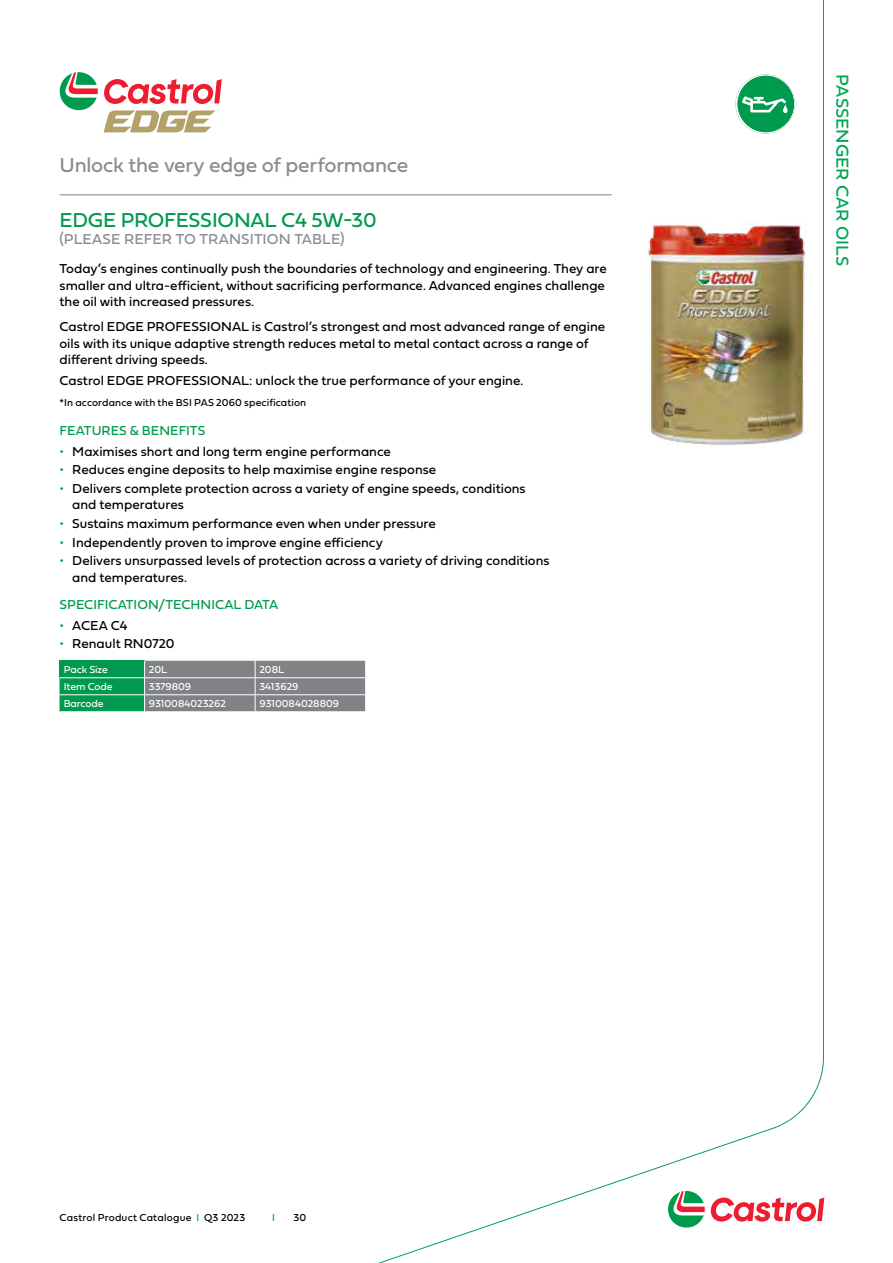
<style>
.page{position:relative;width:893px;height:1263px;background:#fff}
.page>*{position:absolute;margin:0;border:0;box-sizing:border-box;transform-origin:0 0}
.t1{font:21px "Fieldwork Geo Regular";letter-spacing:-.01em;color:#8a8c8e}
.t2{font:21px "Fieldwork Geo Regular";letter-spacing:-.01em;color:#009a4e}
.t3{font:18px "Fieldwork Geo Regular";color:#00a651}
.t4{font:15px "Fieldwork Geo Regular";letter-spacing:.005em;color:#8a8c8e}
.t5{font:13.5px/16.5px "Fieldwork Geo Regular";color:#000}
.t6{font:13.5px "Fieldwork Geo Regular";color:#009a4e}
.t7{font:10.5px "Fieldwork Geo Regular";letter-spacing:.01em;color:#000}
.t8{font:10.5px "Fieldwork Geo Regular";color:#fff}
.t9{font:10.5px "Fieldwork Geo Regular";color:#00a450}
.s1{color:#009a4e}
.s2{color:#00a450}
</style>
<div class="page">
<svg style="left:668px;top:1191px;width:37px;height:37px"></svg>
<svg style="left:711px;top:1197px;width:113px;height:24px"></svg>
<hr style="left:60px;top:194px;width:552px;height:2px;background:#a7a9ac">
<svg style="left:60px;top:661px;width:306px;height:50px;background:#658f7d"></svg>
<img style="left:647px;top:222px;width:159px;height:223px">
<svg style="left:60px;top:72px;width:38px;height:39px"></svg>
<svg style="left:104px;top:79px;width:118px;height:25px"></svg>
<svg style="left:104px;top:110px;width:112px;height:22px"></svg>
<svg style="left:736px;top:74px;width:59px;height:60px"></svg>
<h1 class="t1" style="left:60px;top:148px;width:350px">Unlock the very edge of performance</h1>
<h1 class="t2" style="left:60px;top:204px;width:319px">EDGE PROFESSIONAL C4 5W-30</h1>
<p class="t4" style="left:60px;top:227px;width:287px">(PLEASE REFER TO TRANSITION TABLE)</p>
<p class="t5" style="left:60px;top:260px;width:549px">Today’s engines continually push the boundaries of technology and engineering. They are smaller and ultra-efficient, without sacrificing performance. Advanced engines challenge the oil with increased pressures.</p>
<p class="t5" style="left:60px;top:318px;width:547px">Castrol EDGE PROFESSIONAL is Castrol’s strongest and most advanced range of engine oils with its unique adaptive strength reduces metal to metal contact across a range of different driving speeds.</p>
<p class="t5" style="left:60px;top:372px;width:465px">Castrol EDGE PROFESSIONAL: unlock the true performance of your engine.</p>
<p class="t7" style="left:60px;top:394px;width:248px">*In accordance with the BSI PAS 2060 specification</p>
<p class="t6" style="left:60px;top:420px;width:147px">FEATURES &amp; BENEFITS</p>
<p class="t5" style="left:60px;top:442px;width:333px"><span class="s1">•</span> Maximises short and long term engine performance</p>
<p class="t5" style="left:60px;top:461px;width:378px"><span class="s1">•</span> Reduces engine deposits to help maximise engine response</p>
<p class="t5" style="left:72px;top:480px;width:455px;text-indent:-13px"><span class="s1">•</span> Delivers complete protection across a variety of engine speeds, conditions and temperatures</p>
<p class="t5" style="left:60px;top:515px;width:378px"><span class="s1">•</span> Sustains maximum performance even when under pressure</p>
<p class="t5" style="left:60px;top:533px;width:325px"><span class="s1">•</span> Independently proven to improve engine efficiency</p>
<p class="t5" style="left:72px;top:552px;width:479px;text-indent:-13px"><span class="s1">•</span> Delivers unsurpassed levels of protection across a variety of driving conditions and temperatures.</p>
<p class="t6" style="left:60px;top:594px;width:220px">SPECIFICATION/TECHNICAL DATA</p>
<p class="t5" style="left:60px;top:616px;width:70px"><span class="s1">•</span> ACEA C4</p>
<p class="t5" style="left:60px;top:635px;width:117px"><span class="s1">•</span> Renault RN0720</p>
<p class="t8" style="left:64px;top:661px;width:46px">Pack Size</p>
<p class="t8" style="left:149px;top:661px;width:20px">20L</p>
<p class="t8" style="left:259px;top:661px;width:26px">208L</p>
<p class="t8" style="left:64px;top:678px;width:50px">Item Code</p>
<p class="t8" style="left:149px;top:678px;width:44px">3379809</p>
<p class="t8" style="left:259px;top:678px;width:41px">3413629</p>
<p class="t8" style="left:64px;top:695px;width:41px">Barcode</p>
<p class="t8" style="left:149px;top:695px;width:79px">9310084023262</p>
<p class="t8" style="left:259px;top:695px;width:81px">9310084028809</p>
<p class="t7" style="left:60px;top:1209px;width:187px">Castrol Product Catalogue <span class="s2">I</span> Q3 2023</p>
<p class="t9" style="left:272px;top:1209px;width:4px">I</p>
<p class="t7" style="left:293px;top:1209px;width:14px">30</p>
<h2 class="t3" style="left:857px;top:74px;width:193px;rotate:90deg">PASSENGER CAR OILS</h2>
</div>
